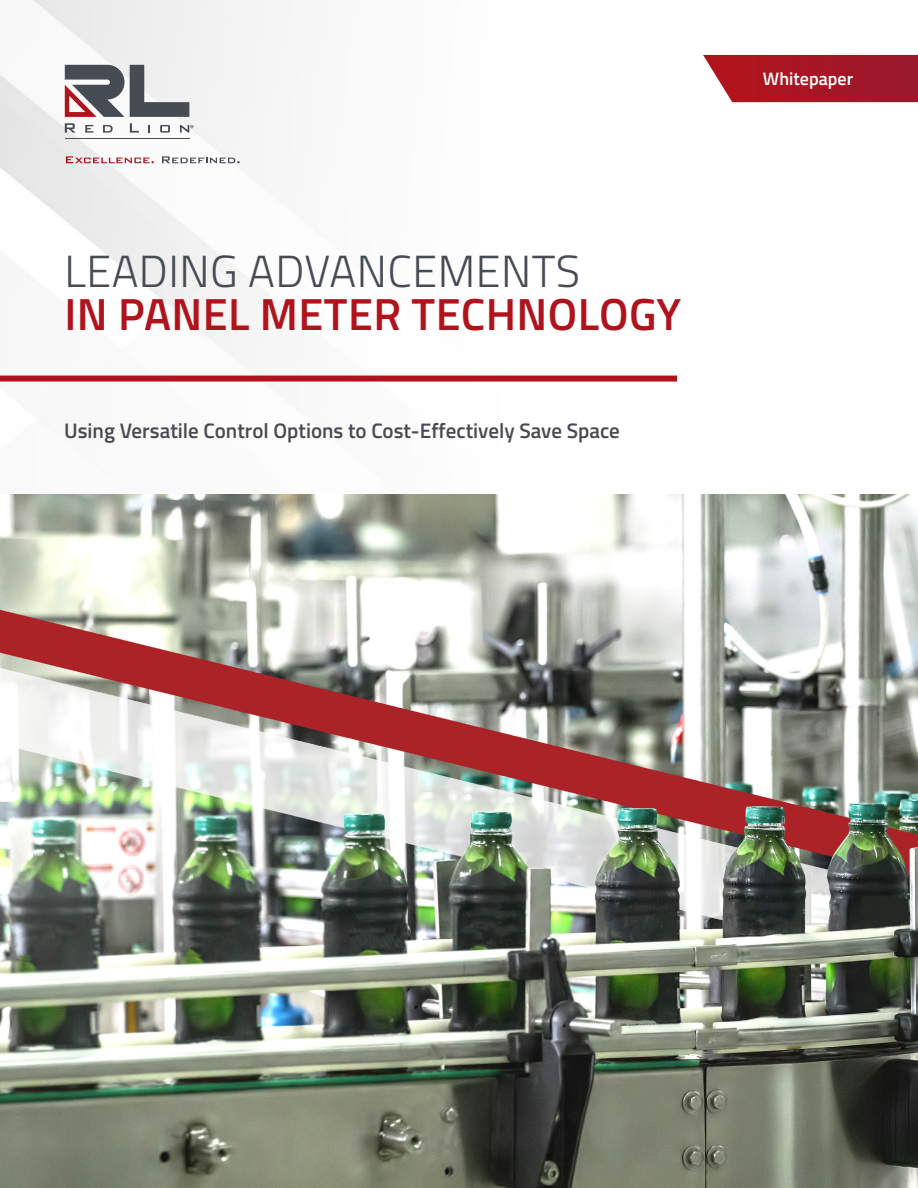
<style>
.page{position:relative;width:918px;height:1188px;background:#fff}
.page>*{position:absolute;margin:0;border:0;box-sizing:border-box;transform-origin:0 0}
.t1{font:600 45px/43.5px "Titillium Web";letter-spacing:.01em;color:#b0131c}
.t2{font:600 21px "Titillium Web";color:#464b54}
.t3{font:600 18px "Titillium Web";color:#fff}
.s1{font-weight:300;color:#464b54}
</style>
<div class="page">
<img style="left:0;top:0;width:631px;height:495px">
<svg style="left:66px;top:156px;width:88px;height:7px"></svg>
<svg style="left:162px;top:156px;width:77px;height:7px"></svg>
<svg style="left:85px;top:125px;width:8px;height:8px"></svg>
<svg style="left:148px;top:125px;width:2px;height:8px"></svg>
<svg style="left:130px;top:123px;width:9px;height:10px"></svg>
<svg style="left:65px;top:65px;width:124px;height:52px"></svg>
<hr style="left:65px;top:139px;width:124px;height:1px;background:#464b54">
<svg style="left:65px;top:123px;width:11px;height:10px"></svg>
<svg style="left:160px;top:125px;width:10px;height:8px"></svg>
<svg style="left:103px;top:125px;width:10px;height:8px"></svg>
<svg style="left:180px;top:125px;width:14px;height:8px"></svg>
<div style="left:0;top:376px;width:677px;height:6px;background:#b0131c"></div>
<img style="left:0;top:495px;width:918px;height:693px">
<svg style="left:703px;top:55px;width:215px;height:47px;background:#ac2533"></svg>
<p class="t1" style="left:64px;top:247px;width:618px"><span class="s1">LEADING ADVANCEMENTS<br></span>IN PANEL METER TECHNOLOGY</p>
<p class="t2" style="left:64px;top:415px;width:557px">Using Versatile Control Options to Cost-Effectively Save Space</p>
<p class="t3" style="left:763px;top:65px;width:92px">Whitepaper</p>
</div>
